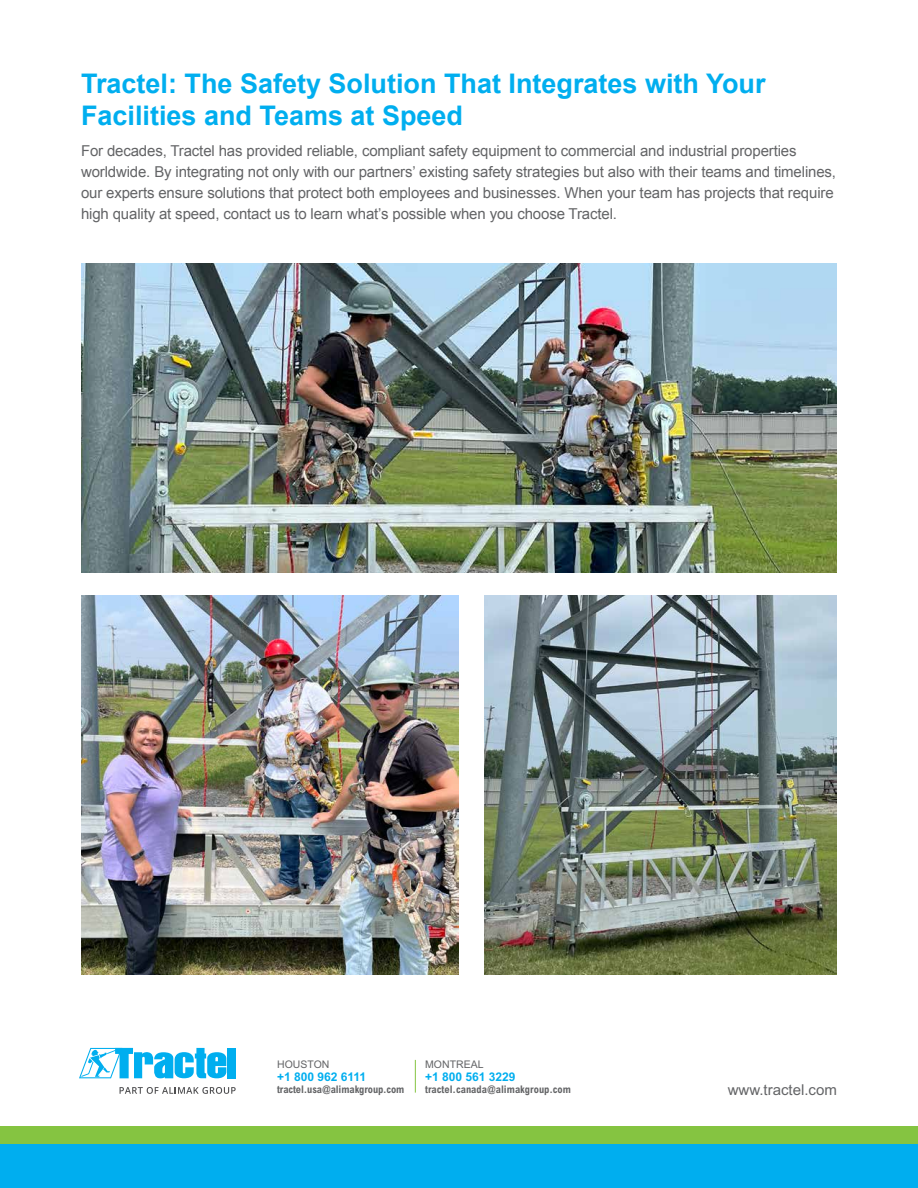
<style>
.page{position:relative;width:918px;height:1188px;background:#fff}
.page>*{position:absolute;margin:0;border:0;box-sizing:border-box;transform-origin:0 0}
.t1{font:700 27px/32.4px "Arial";color:#00aeef}
.t2{font:15px/21px "Arial";letter-spacing:-.01em;color:#636466}
.t3{font:15px "Arial MT Std";color:#636466}
.t4{font:700 12px "Arial MT Std";color:#00aeef}
.t5{font:700 condensed 10.5px "Arial MT Std";color:#636466}
.t6{font:10.5px "Arial MT Std";color:#636466}
</style>
<div class="page">
<div style="left:0;top:1126px;width:918px;height:57px;background:#85c441"></div>
<div style="left:0;top:1145px;width:918px;height:43px;background:#00aeef"></div>
<div style="left:228px;top:1048px;width:8px;height:30px;background:#00aeef"></div>
<svg style="left:79px;top:1047px;width:147px;height:32px"></svg>
<svg style="left:120px;top:1087px;width:116px;height:7px"></svg>
<hr style="left:415px;top:1060px;width:1px;height:33px;background:#85c441">
<img style="left:81px;top:596px;width:378px;height:378px">
<img style="left:484px;top:596px;width:353px;height:378px">
<img style="left:81px;top:264px;width:756px;height:308px">
<h1 class="t1" style="left:81px;top:68px;width:686px">Tractel: The Safety Solution That Integrates with Your<br>Facilities and Teams at Speed</h1>
<p class="t2" style="left:81px;top:141px;width:757px">For decades, Tractel has provided reliable, compliant safety equipment to commercial and industrial properties worldwide. By integrating not only with our partners’ existing safety strategies but also with their teams and timelines, our experts ensure solutions that protect both employees and businesses. When your team has projects that require high quality at speed, contact us to learn what’s possible when you choose Tractel.</p>
<p class="t6" style="left:277px;top:1058px;width:54px">HOUSTON</p>
<p class="t4" style="left:277px;top:1069px;width:91px">+1 800 962 6111</p>
<p class="t5" style="left:277px;top:1083px;width:129px">tractel.usa@alimakgroup.com</p>
<p class="t6" style="left:425px;top:1058px;width:60px">MONTREAL</p>
<p class="t4" style="left:425px;top:1069px;width:92px">+1 800 561 3229</p>
<p class="t5" style="left:425px;top:1083px;width:147px">tractel.canada@alimakgroup.com</p>
<p class="t3" style="left:728px;top:1081px;width:111px">www.tractel.com</p>
</div>
